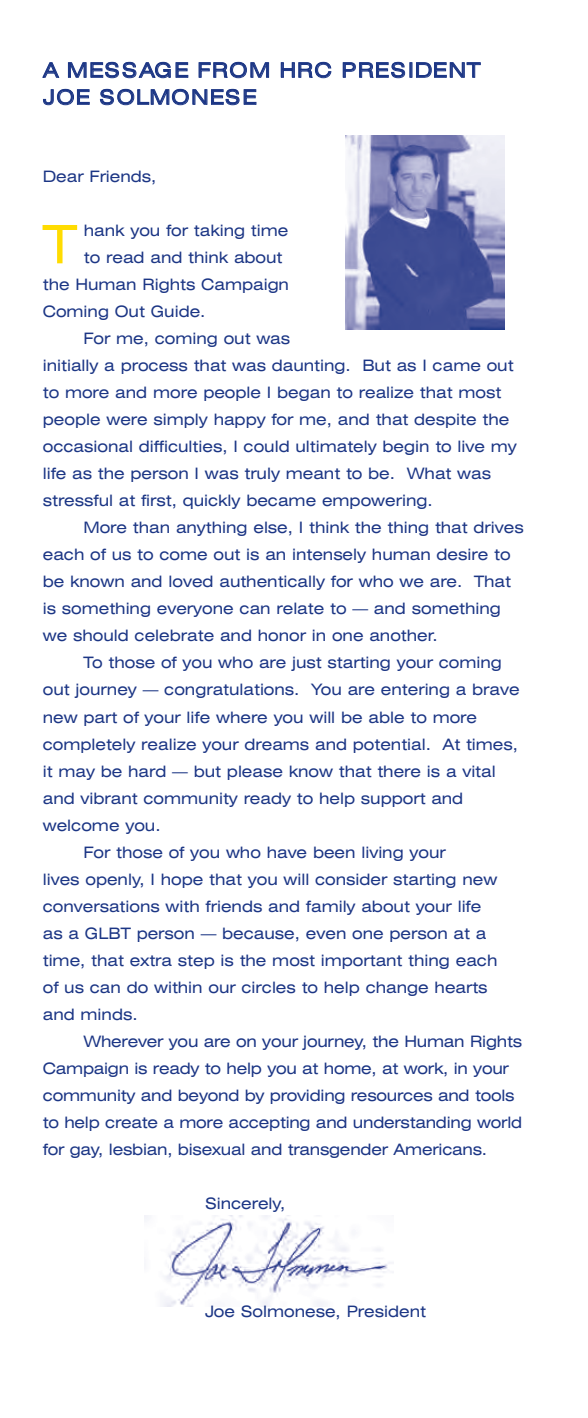
<style>
.page{position:relative;width:588px;height:1418px;background:#fff}
.page>*{position:absolute;margin:0;border:0;box-sizing:border-box;transform-origin:0 0}
.t1{font:expanded 53.1px "Swiss 721 BT";color:#ffdc01}
.t2{font:expanded 20.25px/27px "Swiss 721 BT";letter-spacing:.065em;color:#1c3685}
.t3{font:expanded 15.75px "Swiss 721 BT";color:#1c3685}
</style>
<div class="page">
<img style="left:145px;top:1215px;width:243px;height:91px">
<img style="left:345px;top:135px;width:159px;height:195px">
<p class="t2" style="left:43px;top:58px;width:438px">A MESSAGE FROM HRC PRESIDENT<br>JOE SOLMONESE</p>
<p class="t3" style="left:43px;top:171px;width:115px">Dear Friends,</p>
<h1 class="t1" style="left:43px;top:225px;width:36px">T</h1>
<p class="t3" style="left:84px;top:225px;width:206px">hank you for taking time</p>
<p class="t3" style="left:84px;top:252px;width:200px">to read and think about</p>
<p class="t3" style="left:43px;top:279px;width:247px">the Human Rights Campaign</p>
<p class="t3" style="left:43px;top:306px;width:164px">Coming Out Guide.</p>
<p class="t3" style="left:83px;top:333px;width:208px">For me, coming out was</p>
<p class="t3" style="left:43px;top:360px;width:472px">initially a process that was daunting. But as I came out</p>
<p class="t3" style="left:43px;top:387px;width:459px">to more and more people I began to realize that most</p>
<p class="t3" style="left:43px;top:414px;width:467px">people were simply happy for me, and that despite the</p>
<p class="t3" style="left:43px;top:441px;width:475px">occasional difficulties, I could ultimately begin to live my</p>
<p class="t3" style="left:43px;top:468px;width:449px">life as the person I was truly meant to be. What was</p>
<p class="t3" style="left:43px;top:495px;width:391px">stressful at first, quickly became empowering.</p>
<p class="t3" style="left:83px;top:522px;width:441px">More than anything else, I think the thing that drives</p>
<p class="t3" style="left:43px;top:549px;width:469px">each of us to come out is an intensely human desire to</p>
<p class="t3" style="left:43px;top:576px;width:469px">be known and loved authentically for who we are. That</p>
<p class="t3" style="left:43px;top:603px;width:459px">is something everyone can relate to — and something</p>
<p class="t3" style="left:43px;top:630px;width:396px">we should celebrate and honor in one another.</p>
<p class="t3" style="left:83px;top:657px;width:420px">To those of you who are just starting your coming</p>
<p class="t3" style="left:43px;top:684px;width:478px">out journey — congratulations. You are entering a brave</p>
<p class="t3" style="left:43px;top:711px;width:435px">new part of your life where you will be able to more</p>
<p class="t3" style="left:43px;top:738px;width:476px">completely realize your dreams and potential. At times,</p>
<p class="t3" style="left:43px;top:765px;width:454px">it may be hard — but please know that there is a vital</p>
<p class="t3" style="left:43px;top:792px;width:422px">and vibrant community ready to help support and</p>
<p class="t3" style="left:43px;top:819px;width:119px">welcome you.</p>
<p class="t3" style="left:83px;top:846px;width:363px">For those of you who have been living your</p>
<p class="t3" style="left:43px;top:873px;width:455px">lives openly, I hope that you will consider starting new</p>
<p class="t3" style="left:43px;top:900px;width:440px">conversations with friends and family about your life</p>
<p class="t3" style="left:43px;top:927px;width:445px">as a GLBT person — because, even one person at a</p>
<p class="t3" style="left:43px;top:954px;width:456px">time, that extra step is the most important thing each</p>
<p class="t3" style="left:43px;top:981px;width:446px">of us can do within our circles to help change hearts</p>
<p class="t3" style="left:43px;top:1008px;width:96px">and minds.</p>
<p class="t3" style="left:83px;top:1035px;width:440px">Wherever you are on your journey, the Human Rights</p>
<p class="t3" style="left:43px;top:1062px;width:467px">Campaign is ready to help you at home, at work, in your</p>
<p class="t3" style="left:43px;top:1089px;width:473px">community and beyond by providing resources and tools</p>
<p class="t3" style="left:43px;top:1116px;width:480px">to help create a more accepting and understanding world</p>
<p class="t3" style="left:43px;top:1143px;width:445px">for gay, lesbian, bisexual and transgender Americans.</p>
<p class="t3" style="left:205px;top:1197px;width:82px">Sincerely,</p>
<p class="t3" style="left:205px;top:1305px;width:222px">Joe Solmonese, President</p>
</div>
